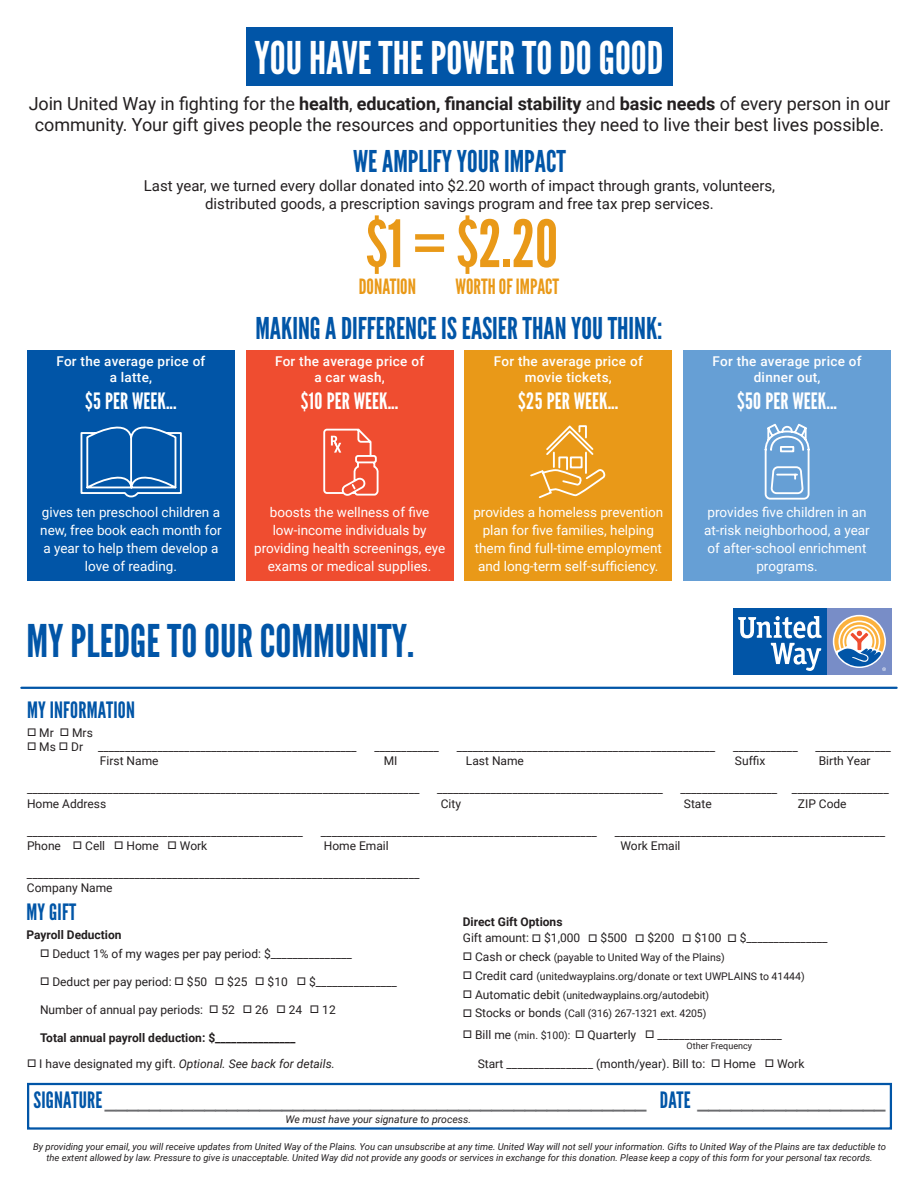
<style>
.page{position:relative;width:918px;height:1188px;background:#fff}
.page>*{position:absolute;margin:0;border:0;box-sizing:border-box;transform-origin:0 0}
.t1{font:64.95px "League Gothic";color:#e99918}
.t2{font:45px "League Gothic";color:#0155a7}
.t3{font:45px "League Gothic";color:#fff}
.t4{font:30px "League Gothic";color:#0155a7}
.t5{font:22.5px "League Gothic";letter-spacing:.01em;color:#6c6d70}
.t6{font:22.5px "League Gothic";letter-spacing:.005em;color:#fff}
.t7{font:22.5px "League Gothic";letter-spacing:.01em;color:#0155a7}
.t8{font:21px "League Gothic";color:#e99918}
.t9{font:18px/21px "Roboto";letter-spacing:-.005em;color:#231f20;text-align:center}
.t10{font:15px/18.8px "Roboto";color:#231f20;text-align:center}
.t11{font:13.5px/18px "Roboto";color:#fff;text-align:center}
.t12{font:500 13.5px/16.2px "Roboto";letter-spacing:.02em;color:#fff;text-align:center}
.t13{font:12px/14.4px "Roboto";color:#231f20}
.t14{font:700 12px "Roboto";color:#231f20}
.t15{font:italic 12px "Roboto";color:#231f20}
.t16{font:10.5px "Roboto";color:#231f20}
.t17{font:italic 10.5px "Roboto";color:#231f20}
.t18{font:italic 9.45px/11.4px "Roboto";color:#231f20;text-align:center}
.t19{font:9px "Roboto";color:#231f20}
.s1{font-weight:700}
.s2{font-size:12px}
.s3{font-size:10.5px}
.s4{font-style:normal}
.s5{color:#0155a7}
</style>
<div class="page">
<svg style="left:733px;top:608px;width:159px;height:67px;background:#6089b7"></svg>
<hr style="left:21px;top:687px;width:876px;height:2px;background:#0155a7">
<div style="left:27px;top:1083px;width:865px;height:47px;border:2px solid #0155a7"></div>
<div style="left:246px;top:27px;width:426px;height:59px;background:#0155a7"></div>
<div style="left:246px;top:351px;width:208px;height:230px;background:#ef4d30"></div>
<svg style="left:323px;top:428px;width:56px;height:68px"></svg>
<div style="left:464px;top:351px;width:208px;height:230px;background:#e99918"></div>
<svg style="left:530px;top:425px;width:76px;height:73px"></svg>
<div style="left:683px;top:351px;width:208px;height:230px;background:#669fd5"></div>
<svg style="left:764px;top:423px;width:46px;height:77px"></svg>
<div style="left:27px;top:351px;width:208px;height:230px;background:#0155a7"></div>
<svg style="left:80px;top:426px;width:102px;height:72px"></svg>
<h2 class="t3" style="left:254px;top:31px;width:411px">YOU HAVE THE POWER TO DO GOOD</h2>
<h3 class="t9" style="left:29px;top:92px;width:863px">Join United Way in fighting for the <span class="s1">health</span>, <span class="s1">education, financial stability</span> and <span class="s1">basic needs</span> of every person in our community. Your gift gives people the resources and opportunities they need to live their best lives possible.</h3>
<h3 class="t4" style="left:353px;top:143px;width:214px">WE AMPLIFY YOUR IMPACT</h3>
<p class="t10" style="left:144px;top:175px;width:633px">Last year, we turned every dollar donated into $2.20 worth of impact through grants, volunteers, distributed goods, a prescription savings program and free tax prep services.</p>
<h1 class="t1" style="left:366px;top:205px;width:194px">$1 = $2.20</h1>
<h3 class="t8" style="left:359px;top:274px;width:59px">DONATION</h3>
<h3 class="t8" style="left:455px;top:274px;width:105px">WORTH OF IMPACT</h3>
<p class="t12" style="left:56px;top:353px;width:150px">For the average price of a latte,</p>
<h3 class="t6" style="left:85px;top:388px;width:93px">$5 PER WEEK...</h3>
<h3 class="t4" style="left:255px;top:310px;width:409px">MAKING A DIFFERENCE IS EASIER THAN YOU THINK:</h3>
<p class="t12" style="left:275px;top:353px;width:150px">For the average price of a car wash,</p>
<h3 class="t6" style="left:301px;top:388px;width:99px">$10 PER WEEK...</h3>
<p class="t12" style="left:494px;top:353px;width:150px">For the average price of movie tickets,</p>
<h3 class="t6" style="left:518px;top:388px;width:102px">$25 PER WEEK...</h3>
<p class="t11" style="left:40px;top:503px;width:183px">gives ten preschool children a new, free book each month for a year to help them develop a love of reading.</p>
<p class="t11" style="left:254px;top:503px;width:193px">boosts the wellness of five low-income individuals by providing health screenings, eye exams or medical supplies.</p>
<p class="t11" style="left:473px;top:503px;width:191px">provides a homeless prevention plan for five families, helping them find full-time employment and long-term self-sufficiency.</p>
<h2 class="t2" style="left:27px;top:615px;width:389px">MY PLEDGE TO OUR COMMUNITY.</h2>
<p class="t12" style="left:713px;top:353px;width:150px">For the average price of dinner out,</p>
<h3 class="t6" style="left:737px;top:388px;width:102px">$50 PER WEEK...</h3>
<p class="t11" style="left:704px;top:503px;width:167px">provides five children in an at-risk neighborhood, a year of after-school enrichment programs.</p>
<h3 class="t7" style="left:27px;top:696px;width:109px">MY INFORMATION</h3>
<p class="t13" style="left:27px;top:725px;width:67px">□ Mr □ Mrs</p>
<p class="t13" style="left:27px;top:739px;width:331px">□ Ms □ Dr ________________________________________________</p>
<p class="t13" style="left:374px;top:739px;width:66px">____________</p>
<p class="t13" style="left:457px;top:739px;width:260px">________________________________________________</p>
<p class="t13" style="left:733px;top:739px;width:66px">____________</p>
<p class="t13" style="left:815px;top:739px;width:77px">______________</p>
<p class="t13" style="left:100px;top:753px;width:60px">First Name</p>
<p class="t13" style="left:384px;top:753px;width:15px">MI</p>
<p class="t13" style="left:466px;top:753px;width:60px">Last Name</p>
<p class="t13" style="left:735px;top:753px;width:32px">Suffix</p>
<p class="t13" style="left:819px;top:753px;width:53px">Birth Year</p>
<p class="t13" style="left:27px;top:781px;width:394px">_________________________________________________________________________</p>
<p class="t13" style="left:437px;top:781px;width:227px">__________________________________________</p>
<p class="t13" style="left:681px;top:781px;width:210px">__________________ __________________</p>
<p class="t13" style="left:27px;top:796px;width:81px">Home Address</p>
<p class="t13" style="left:441px;top:796px;width:22px">City</p>
<p class="t13" style="left:684px;top:796px;width:29px">State</p>
<p class="t13" style="left:798px;top:796px;width:50px">ZIP Code</p>
<p class="t13" style="left:27px;top:824px;width:278px">___________________________________________________</p>
<p class="t13" style="left:321px;top:824px;width:278px">___________________________________________________</p>
<p class="t13" style="left:615px;top:824px;width:272px">__________________________________________________</p>
<p class="t13" style="left:27px;top:838px;width:182px">Phone □ Cell □ Home □ Work</p>
<p class="t13" style="left:324px;top:838px;width:66px">Home Email</p>
<p class="t13" style="left:621px;top:838px;width:62px">Work Email</p>
<p class="t13" style="left:27px;top:866px;width:394px">_________________________________________________________________________<br>Company Name</p>
<p class="t13" style="left:463px;top:913px;width:366px;line-height:16.5px"><span class="s1">Direct Gift Options<br></span>Gift amount: □ $1,000 □ $500 □ $200 □ $100 □ $_______________</p>
<p class="t16" style="left:463px;top:950px;width:264px">□ <span class="s2">Cash or check</span> (payable to United Way of the Plains)</p>
<p class="t16" style="left:463px;top:969px;width:343px">□ <span class="s2">Credit card</span> (unitedwayplains.org/donate or text UWPLAINS to 41444)</p>
<p class="t16" style="left:463px;top:988px;width:248px">□ <span class="s2">Automatic debit</span> (unitedwayplains.org/autodebit)</p>
<p class="t16" style="left:463px;top:1006px;width:245px">□ <span class="s2">Stocks or bonds</span> (Call (316) 267-1321 ext. 4205)</p>
<p class="t13" style="left:463px;top:1027px;width:321px">□ Bill me <span class="s3">(min. $100):</span> □ Quarterly □ _______________________</p>
<p class="t19" style="left:687px;top:1040px;width:67px">Other Frequency</p>
<p class="t13" style="left:478px;top:1056px;width:328px">Start ________________ (month/year). Bill to: □ Home □ Work</p>
<h3 class="t7" style="left:27px;top:899px;width:51px">MY GIFT</h3>
<p class="t14" style="left:27px;top:926px;width:97px">Payroll Deduction</p>
<p class="t13" style="left:40px;top:946px;width:313px">□ Deduct 1% of my wages per pay period: $_______________</p>
<p class="t13" style="left:40px;top:974px;width:358px">□ Deduct per pay period: □ $50 □ $25 □ $10 □ $_______________</p>
<p class="t13" style="left:40px;top:1002px;width:297px">Number of annual pay periods: □ 52 □ 26 □ 24 □ 12</p>
<p class="t14" style="left:40px;top:1029px;width:257px">Total annual payroll deduction: $_______________</p>
<p class="t15" style="left:27px;top:1055px;width:309px">□ <span class="s4">I have designated my gift.</span> Optional. See back for details.</p>
<h3 class="t5" style="left:33px;top:1086px;width:854px"><span class="s5">SIGNATURE</span> _________________________________________________ <span class="s5">DATE</span> _________________</h3>
<p class="t17" style="left:286px;top:1112px;width:187px">We must have your signature to process.</p>
<p class="t18" style="left:33px;top:1140px;width:854px">By providing your email, you will receive updates from United Way of the Plains. You can unsubscribe at any time. United Way will not sell your information. Gifts to United Way of the Plains are tax deductible to the extent allowed by law. Pressure to give is unacceptable. United Way did not provide any goods or services in exchange for this donation. Please keep a copy of this form for your personal tax records.</p>
</div>
